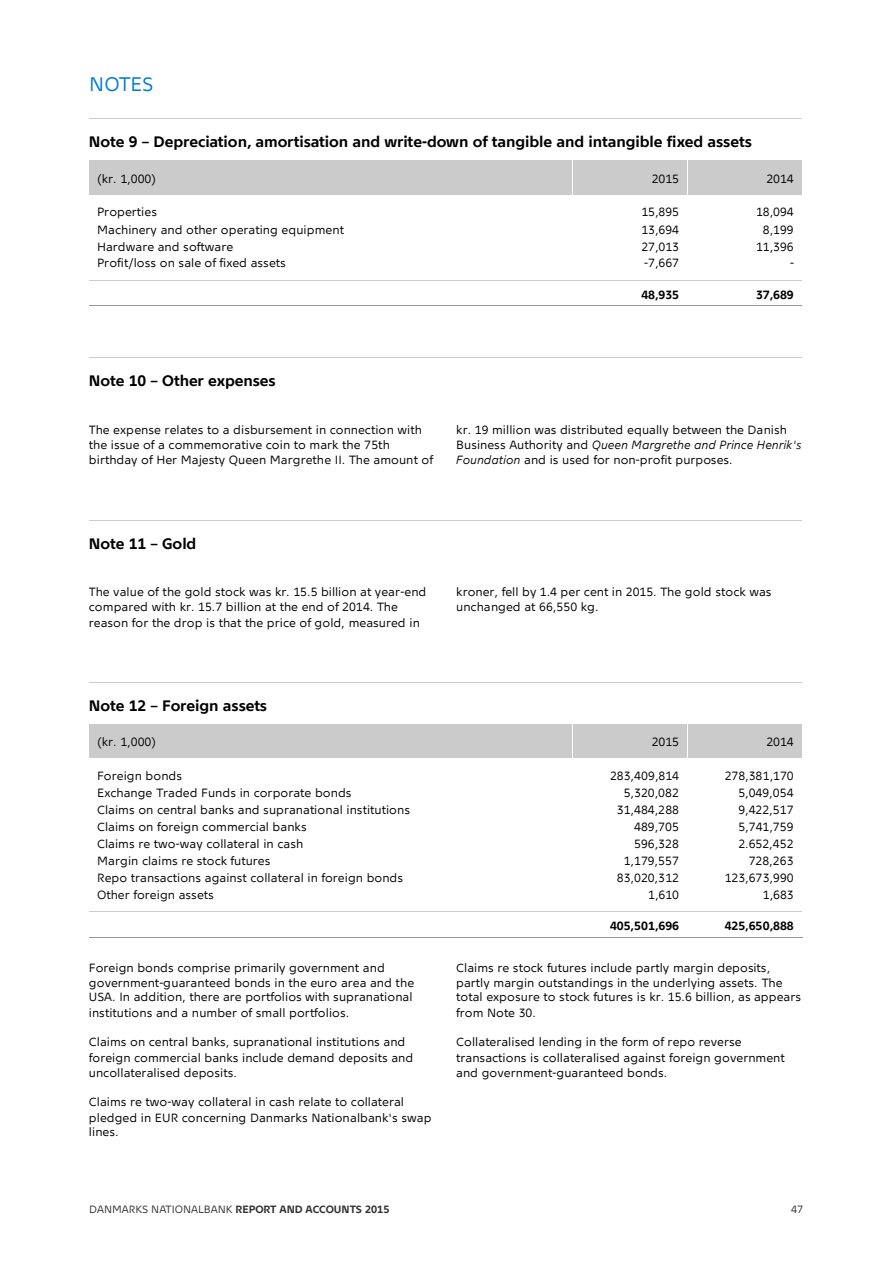
<style>
.page{position:relative;width:893px;height:1263px;background:#fff}
.page>*{position:absolute;margin:0;border:0;box-sizing:border-box;transform-origin:0 0}
.t1{font:19.5px "Nationalbank";color:#007bd2}
.t2{font:700 15.15px "Nationalbank";letter-spacing:-.005em;color:#000}
.t3{font:11.85px/15px "Nationalbank";color:#000}
.t4{font:700 11.85px "Nationalbank";letter-spacing:-.005em;color:#000}
.t5{font:700 10.5px "Nationalbank";color:#303030}
.t6{font:10.5px "Nationalbank";color:#303030}
.s1{font-style:italic}
.s2{font-weight:400}
</style>
<div class="page">
<hr style="left:89px;top:118px;width:713px;height:1px;background:#cbcbcb">
<div style="left:89px;top:161px;width:484px;height:34px;background:#cbcbcb"></div>
<div style="left:573px;top:161px;width:114px;height:34px;background:#cbcbcb"></div>
<div style="left:688px;top:161px;width:114px;height:34px;background:#cbcbcb"></div>
<hr style="left:572px;top:161px;width:1px;height:34px;background:#fff">
<hr style="left:89px;top:280px;width:484px;height:1px;background:#cbcbcb">
<hr style="left:573px;top:280px;width:114px;height:1px;background:#cbcbcb">
<hr style="left:688px;top:280px;width:114px;height:1px;background:#cbcbcb">
<hr style="left:89px;top:305px;width:484px;height:1px;background:#979797">
<hr style="left:573px;top:305px;width:114px;height:1px;background:#979797">
<hr style="left:688px;top:305px;width:114px;height:1px;background:#979797">
<hr style="left:89px;top:357px;width:713px;height:1px;background:#cbcbcb">
<hr style="left:89px;top:520px;width:713px;height:1px;background:#cbcbcb">
<hr style="left:89px;top:682px;width:713px;height:1px;background:#cbcbcb">
<div style="left:89px;top:724px;width:484px;height:34px;background:#cbcbcb"></div>
<div style="left:573px;top:724px;width:114px;height:34px;background:#cbcbcb"></div>
<div style="left:688px;top:724px;width:114px;height:34px;background:#cbcbcb"></div>
<hr style="left:572px;top:724px;width:1px;height:34px;background:#fff">
<hr style="left:89px;top:911px;width:484px;height:1px;background:#cbcbcb">
<hr style="left:573px;top:911px;width:114px;height:1px;background:#cbcbcb">
<hr style="left:688px;top:911px;width:114px;height:1px;background:#cbcbcb">
<hr style="left:89px;top:937px;width:484px;height:1px;background:#979797">
<hr style="left:572px;top:937px;width:115px;height:1px;background:#979797">
<hr style="left:687px;top:937px;width:115px;height:1px;background:#979797">
<h1 class="t1" style="left:89px;top:73px;width:66px">NOTES</h1>
<p class="t2" style="left:89px;top:133px;width:665px">Note 9 – Depreciation, amortisation and write-down of tangible and intangible fixed assets</p>
<p class="t3" style="left:97px;top:171px;width:60px">(kr. 1,000)</p>
<p class="t3" style="left:652px;top:171px;width:29px">2015</p>
<p class="t3" style="left:766px;top:171px;width:29px">2014</p>
<p class="t3" style="left:97px;top:205px;width:61px">Properties</p>
<p class="t3" style="left:641px;top:205px;width:39px">15,895</p>
<p class="t3" style="left:756px;top:205px;width:39px">18,094</p>
<p class="t3" style="left:97px;top:222px;width:249px">Machinery and other operating equipment</p>
<p class="t3" style="left:641px;top:222px;width:39px">13,694</p>
<p class="t3" style="left:763px;top:222px;width:32px">8,199</p>
<p class="t3" style="left:97px;top:239px;width:138px">Hardware and software</p>
<p class="t3" style="left:641px;top:239px;width:39px">27,013</p>
<p class="t3" style="left:756px;top:239px;width:39px">11,396</p>
<p class="t3" style="left:97px;top:256px;width:190px">Profit/loss on sale of fixed assets</p>
<p class="t3" style="left:644px;top:256px;width:36px">-7,667</p>
<p class="t3" style="left:790px;top:256px;width:5px">-</p>
<p class="t4" style="left:641px;top:288px;width:39px">48,935</p>
<p class="t4" style="left:756px;top:288px;width:39px">37,689</p>
<p class="t2" style="left:89px;top:372px;width:188px">Note 10 – Other expenses</p>
<p class="t3" style="left:89px;top:422px;width:346px">The expense relates to a disbursement in connection with the issue of a commemorative coin to mark the 75th birthday of Her Majesty Queen Margrethe II. The amount of</p>
<p class="t3" style="left:456px;top:422px;width:347px">kr. 19 million was distributed equally between the Danish<br>Business Authority and <span class="s1">Queen Margrethe and Prince Henrik's<br>Foundation</span> and is used for non-profit purposes.</p>
<p class="t2" style="left:89px;top:534px;width:109px">Note 11 – Gold</p>
<p class="t3" style="left:89px;top:584px;width:339px">The value of the gold stock was kr. 15.5 billion at year-end compared with kr. 15.7 billion at the end of 2014. The reason for the drop is that the price of gold, measured in</p>
<p class="t3" style="left:456px;top:584px;width:317px">kroner, fell by 1.4 per cent in 2015. The gold stock was unchanged at 66,550 kg.</p>
<p class="t2" style="left:89px;top:696px;width:180px">Note 12 – Foreign assets</p>
<p class="t3" style="left:97px;top:734px;width:60px">(kr. 1,000)</p>
<p class="t3" style="left:652px;top:734px;width:29px">2015</p>
<p class="t3" style="left:766px;top:734px;width:29px">2014</p>
<p class="t3" style="left:97px;top:768px;width:86px">Foreign bonds</p>
<p class="t3" style="left:610px;top:768px;width:71px">283,409,814</p>
<p class="t3" style="left:725px;top:768px;width:71px">278,381,170</p>
<p class="t3" style="left:97px;top:785px;width:256px">Exchange Traded Funds in corporate bonds</p>
<p class="t3" style="left:624px;top:785px;width:57px">5,320,082</p>
<p class="t3" style="left:738px;top:785px;width:57px">5,049,054</p>
<p class="t3" style="left:97px;top:802px;width:314px">Claims on central banks and supranational institutions</p>
<p class="t3" style="left:617px;top:802px;width:64px">31,484,288</p>
<p class="t3" style="left:738px;top:802px;width:57px">9,422,517</p>
<p class="t3" style="left:97px;top:819px;width:211px">Claims on foreign commercial banks</p>
<p class="t3" style="left:634px;top:819px;width:46px">489,705</p>
<p class="t3" style="left:738px;top:819px;width:57px">5,741,759</p>
<p class="t3" style="left:97px;top:836px;width:208px">Claims re two-way collateral in cash</p>
<p class="t3" style="left:634px;top:836px;width:46px">596,328</p>
<p class="t3" style="left:738px;top:836px;width:57px">2.652,452</p>
<p class="t3" style="left:97px;top:853px;width:175px">Margin claims re stock futures</p>
<p class="t3" style="left:624px;top:853px;width:57px">1,179,557</p>
<p class="t3" style="left:749px;top:853px;width:46px">728,263</p>
<p class="t3" style="left:97px;top:870px;width:308px">Repo transactions against collateral in foreign bonds</p>
<p class="t3" style="left:617px;top:870px;width:64px">83,020,312</p>
<p class="t3" style="left:725px;top:870px;width:71px">123,673,990</p>
<p class="t3" style="left:97px;top:887px;width:118px">Other foreign assets</p>
<p class="t3" style="left:648px;top:887px;width:32px">1,610</p>
<p class="t3" style="left:763px;top:887px;width:32px">1,683</p>
<p class="t4" style="left:610px;top:919px;width:71px">405,501,696</p>
<p class="t4" style="left:725px;top:919px;width:71px">425,650,888</p>
<p class="t3" style="left:89px;top:960px;width:327px">Foreign bonds comprise primarily government and government-guaranteed bonds in the euro area and the USA. In addition, there are portfolios with supranational institutions and a number of small portfolios.</p>
<p class="t3" style="left:89px;top:1034px;width:326px">Claims on central banks, supranational institutions and foreign commercial banks include demand deposits and uncollateralised deposits.</p>
<p class="t3" style="left:89px;top:1095px;width:344px">Claims re two-way collateral in cash relate to collateral pledged in EUR concerning Danmarks Nationalbank's swap lines.</p>
<p class="t3" style="left:456px;top:960px;width:346px">Claims re stock futures include partly margin deposits, partly margin outstandings in the underlying assets. The total exposure to stock futures is kr. 15.6 billion, as appears from Note 30.</p>
<p class="t3" style="left:456px;top:1034px;width:330px">Collateralised lending in the form of repo reverse transactions is collateralised against foreign government and government-guaranteed bonds.</p>
<p class="t5" style="left:89px;top:1203px;width:302px"><span class="s2">DANMARKS NATIONALBANK</span> REPORT AND ACCOUNTS 2015</p>
<p class="t6" style="left:791px;top:1203px;width:14px">47</p>
</div>
